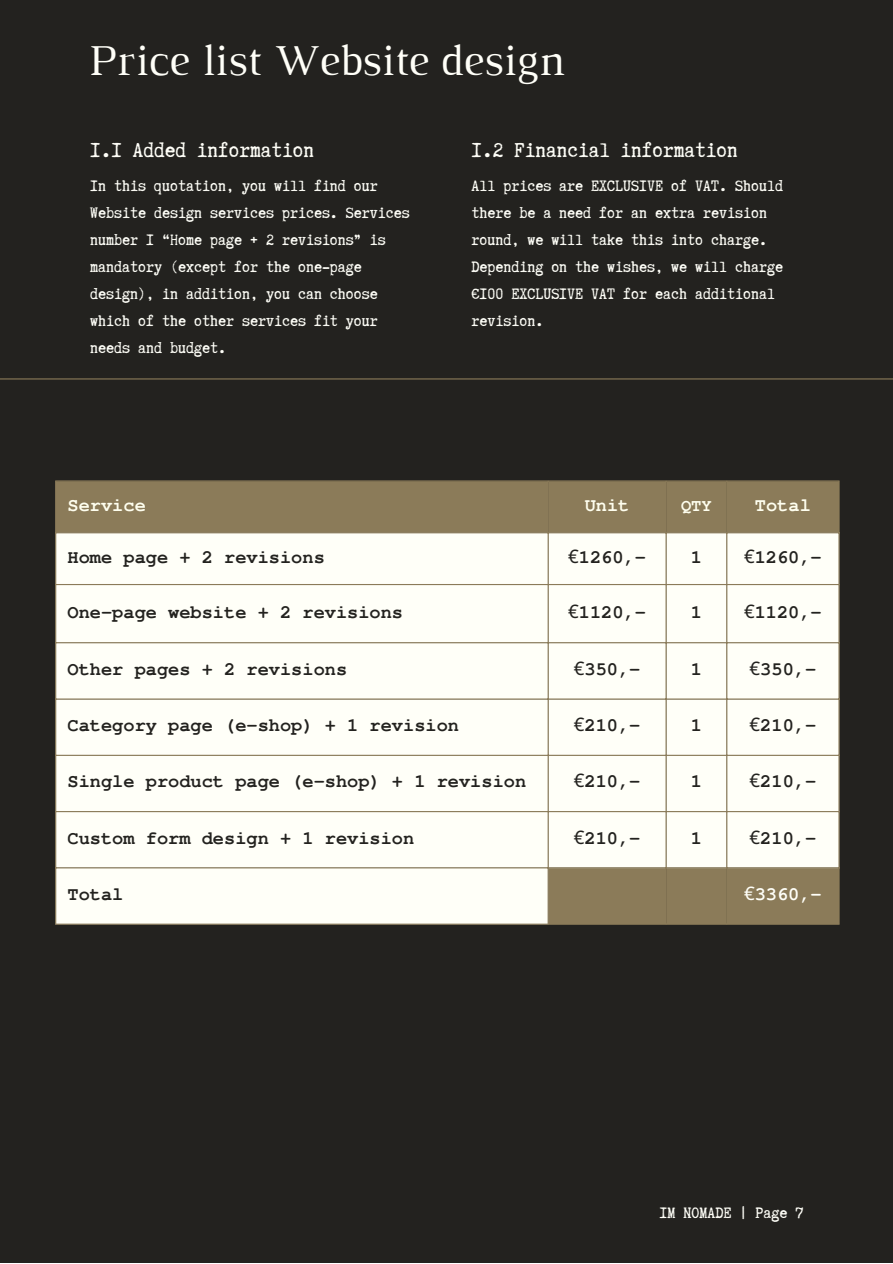
<style>
.page{position:relative;width:893px;height:1264px;background:#fff}
.page>*{position:absolute;margin:0;border:0;box-sizing:border-box;transform-origin:0 0}
.t1{font:45px "Luthier";color:#fffff8}
.t2{font:24px "Truetypewriter Polygl OTT";color:#fffff8}
.t3{font:700 18.6px "Tlwg Typewriter";color:#23221f}
.t4{font:700 18.6px "Tlwg Typewriter";color:#ffffef}
.t5{font:700 18.6px "Tlwg Typewriter";color:#fffff8}
.t6{font:18px/27px "Truetypewriter Polygl OTT";color:#fffff8}
.t7{font:700 17.1px "Tlwg Typewriter";color:#ffffef}
.s1{font-family:"Noto Sans";font-weight:400}
</style>
<div class="page">
<div style="left:0;top:0;width:892px;height:1262px;background:#23221f"></div>
<div style="left:56px;top:481px;width:782px;height:51px;background:#8b7b59"></div>
<svg style="left:56px;top:533px;width:782px;height:390px;background:#f7f6ee"></svg>
<hr style="left:55px;top:481px;width:1px;height:442px;background:#8b7b59">
<hr style="left:547px;top:481px;width:1px;height:442px;background:#8b7b59">
<hr style="left:665px;top:481px;width:1px;height:442px;background:#8b7b59">
<hr style="left:726px;top:481px;width:1px;height:442px;background:#8b7b59">
<hr style="left:838px;top:481px;width:1px;height:442px;background:#8b7b59">
<hr style="left:55px;top:480px;width:784px;height:1px;background:#8b7b59">
<hr style="left:55px;top:532px;width:784px;height:1px;background:#8b7b59">
<hr style="left:55px;top:584px;width:784px;height:1px;background:#8b7b59">
<hr style="left:55px;top:642px;width:784px;height:1px;background:#8b7b59">
<hr style="left:55px;top:698px;width:784px;height:1px;background:#8b7b59">
<hr style="left:55px;top:754px;width:784px;height:2px;background:#8b7b59">
<hr style="left:55px;top:811px;width:784px;height:1px;background:#8b7b59">
<hr style="left:55px;top:867px;width:784px;height:1px;background:#8b7b59">
<hr style="left:55px;top:923px;width:784px;height:1px;background:#8b7b59">
<hr style="left:0;top:378px;width:892px;height:1px;background:#8b7b59">
<h1 class="t1" style="left:88px;top:43px;width:479px">Price list Website design</h1>
<h2 class="t2" style="left:90px;top:137px;width:225px">1.1 Added information</h2>
<p class="t6" style="left:90px;top:172px;width:321px">In this quotation, you will find our Website design services prices. Services number 1 “Home page + 2 revisions” is mandatory (except for the one-page design), in addition, you can choose which of the other services fit your needs and budget.</p>
<h2 class="t2" style="left:471px;top:137px;width:268px">1.2 Financial information</h2>
<p class="t6" style="left:471px;top:172px;width:313px">All prices are EXCLUSIVE of VAT. Should there be a need for an extra revision round, we will take this into charge.<br>Depending on the wishes, we will charge €100 EXCLUSIVE VAT for each additional revision.</p>
<p class="t4" style="left:68px;top:493px;width:80px">Service</p>
<p class="t4" style="left:584px;top:493px;width:46px">Unit</p>
<p class="t7" style="left:681px;top:495px;width:32px">QTY</p>
<p class="t4" style="left:754px;top:493px;width:57px">Total</p>
<p class="t3" style="left:68px;top:545px;width:259px">Home page + 2 revisions</p>
<p class="t3" style="left:568px;top:545px;width:79px"><span class="s1">€</span>1260,-</p>
<p class="t3" style="left:690px;top:545px;width:13px">1</p>
<p class="t3" style="left:744px;top:545px;width:79px"><span class="s1">€</span>1260,-</p>
<p class="t3" style="left:68px;top:600px;width:337px">One-page website + 2 revisions</p>
<p class="t3" style="left:568px;top:600px;width:79px"><span class="s1">€</span>1120,-</p>
<p class="t3" style="left:690px;top:600px;width:13px">1</p>
<p class="t3" style="left:744px;top:600px;width:79px"><span class="s1">€</span>1120,-</p>
<p class="t3" style="left:68px;top:657px;width:281px">Other pages + 2 revisions</p>
<p class="t3" style="left:573px;top:657px;width:68px"><span class="s1">€</span>350,-</p>
<p class="t3" style="left:690px;top:657px;width:13px">1</p>
<p class="t3" style="left:749px;top:657px;width:68px"><span class="s1">€</span>350,-</p>
<p class="t3" style="left:68px;top:713px;width:393px">Category page (e-shop) + 1 revision</p>
<p class="t3" style="left:573px;top:713px;width:68px"><span class="s1">€</span>210,-</p>
<p class="t3" style="left:690px;top:713px;width:13px">1</p>
<p class="t3" style="left:749px;top:713px;width:68px"><span class="s1">€</span>210,-</p>
<p class="t3" style="left:68px;top:770px;width:460px">Single product page (e-shop) + 1 revision</p>
<p class="t3" style="left:573px;top:770px;width:68px"><span class="s1">€</span>210,-</p>
<p class="t3" style="left:690px;top:770px;width:13px">1</p>
<p class="t3" style="left:749px;top:770px;width:68px"><span class="s1">€</span>210,-</p>
<p class="t3" style="left:68px;top:826px;width:348px">Custom form design + 1 revision</p>
<p class="t3" style="left:573px;top:826px;width:68px"><span class="s1">€</span>210,-</p>
<p class="t3" style="left:690px;top:826px;width:13px">1</p>
<p class="t3" style="left:749px;top:826px;width:68px"><span class="s1">€</span>210,-</p>
<p class="t3" style="left:68px;top:882px;width:57px">Total</p>
<p class="t5" style="left:744px;top:882px;width:79px"><span class="s1">€</span>3360,-</p>
<p class="t6" style="left:659px;top:1199px;width:145px">IM NOMADE | Page 7</p>
</div>
